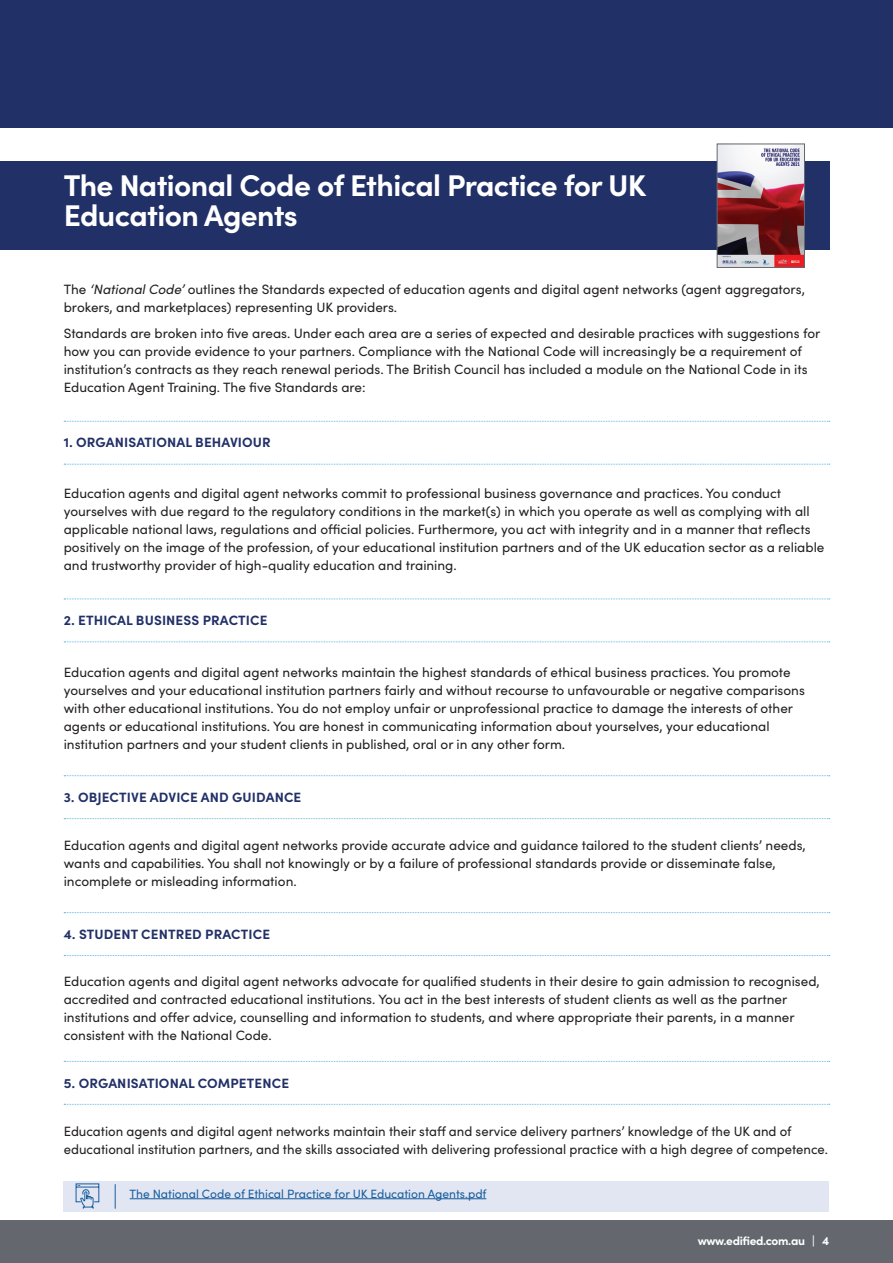
<style>
.page{position:relative;width:893px;height:1263px;background:#fff}
.page>*{position:absolute;margin:0;border:0;box-sizing:border-box;transform-origin:0 0}
.t1{font:700 30px/30px "Sofia Pro";letter-spacing:-.02em;color:#fff}
.t2{font:13.5px/18px "Sofia Pro";color:#231f20}
.BLUE_CAPTION{font:700 13.5px "Sofia Pro";letter-spacing:.01em;color:#213067}
.t3{font:12px "Sofia Pro";color:#175d9e}
.t4{font:700 12px "Sofia Pro";letter-spacing:-.03em;color:#fff}
.s1{font-style:italic}
</style>
<div class="page">
<div style="left:0;top:1220px;width:893px;height:43px;background:#64686e"></div>
<div style="left:0;top:0;width:893px;height:128px;background:#213067"></div>
<div style="left:0;top:162px;width:829px;height:88px;background:#213067"></div>
<svg style="left:64px;top:464px;width:766px;height:1px"></svg>
<svg style="left:64px;top:641px;width:766px;height:1px"></svg>
<svg style="left:64px;top:818px;width:766px;height:1px"></svg>
<svg style="left:64px;top:421px;width:766px;height:1px"></svg>
<svg style="left:64px;top:599px;width:766px;height:1px"></svg>
<svg style="left:64px;top:775px;width:766px;height:1px"></svg>
<svg style="left:64px;top:955px;width:766px;height:1px"></svg>
<svg style="left:64px;top:912px;width:766px;height:1px"></svg>
<svg style="left:64px;top:1104px;width:766px;height:1px"></svg>
<svg style="left:64px;top:1061px;width:766px;height:1px"></svg>
<div style="left:64px;top:1181px;width:765px;height:30px;background:#e2e6f2"></div>
<svg style="left:115px;top:1184px;width:1px;height:25px"></svg>
<hr style="left:130px;top:1198px;width:356px;height:1px;background:#175d9e">
<svg style="left:75px;top:1183px;width:25px;height:26px"></svg>
<img style="left:719px;top:146px;width:84px;height:120px">
<div style="left:717px;top:144px;width:88px;height:124px;border:1px solid #64686e"></div>
<p class="t1" style="left:64px;top:168px;width:584px">The National Code of Ethical Practice for UK<br>Education Agents</p>
<p class="t2" style="left:64px;top:279px;width:743px">The <span class="s1">‘National Code’</span> outlines the Standards expected of education agents and digital agent networks (agent aggregators, brokers, and marketplaces) representing UK providers.</p>
<p class="t2" style="left:64px;top:324px;width:758px">Standards are broken into five areas. Under each area are a series of expected and desirable practices with suggestions for how you can provide evidence to your partners. Compliance with the National Code will increasingly be a requirement of institution’s contracts as they reach renewal periods. The British Council has included a module on the National Code in its Education Agent Training. The five Standards are:</p>
<p class="BLUE_CAPTION" style="left:64px;top:432px;width:209px">1. ORGANISATIONAL BEHAVIOUR</p>
<p class="t2" style="left:64px;top:484px;width:762px">Education agents and digital agent networks commit to professional business governance and practices. You conduct yourselves with due regard to the regulatory conditions in the market(s) in which you operate as well as complying with all applicable national laws, regulations and official policies. Furthermore, you act with integrity and in a manner that reflects positively on the image of the profession, of your educational institution partners and of the UK education sector as a reliable and trustworthy provider of high-quality education and training.</p>
<p class="BLUE_CAPTION" style="left:64px;top:610px;width:205px">2. ETHICAL BUSINESS PRACTICE</p>
<p class="t2" style="left:64px;top:662px;width:743px">Education agents and digital agent networks maintain the highest standards of ethical business practices. You promote yourselves and your educational institution partners fairly and without recourse to unfavourable or negative comparisons with other educational institutions. You do not employ unfair or unprofessional practice to damage the interests of other agents or educational institutions. You are honest in communicating information about yourselves, your educational institution partners and your student clients in published, oral or in any other form.</p>
<p class="BLUE_CAPTION" style="left:64px;top:787px;width:239px">3. OBJECTIVE ADVICE AND GUIDANCE</p>
<p class="t2" style="left:64px;top:836px;width:744px">Education agents and digital agent networks provide accurate advice and guidance tailored to the student clients’ needs, wants and capabilities. You shall not knowingly or by a failure of professional standards provide or disseminate false, incomplete or misleading information.</p>
<p class="BLUE_CAPTION" style="left:64px;top:924px;width:208px">4. STUDENT CENTRED PRACTICE</p>
<p class="t2" style="left:64px;top:971px;width:757px">Education agents and digital agent networks advocate for qualified students in their desire to gain admission to recognised, accredited and contracted educational institutions. You act in the best interests of student clients as well as the partner institutions and offer advice, counselling and information to students, and where appropriate their parents, in a manner consistent with the National Code.</p>
<p class="BLUE_CAPTION" style="left:64px;top:1072px;width:227px">5. ORGANISATIONAL COMPETENCE</p>
<p class="t2" style="left:64px;top:1121px;width:766px">Education agents and digital agent networks maintain their staff and service delivery partners’ knowledge of the UK and of educational institution partners, and the skills associated with delivering professional practice with a high degree of competence.</p>
<p class="t3" style="left:130px;top:1185px;width:358px">The National Code of Ethical Practice for UK Education Agents.pdf</p>
<p class="t4" style="left:698px;top:1231px;width:133px">www.edified.com.au | 4</p>
</div>
